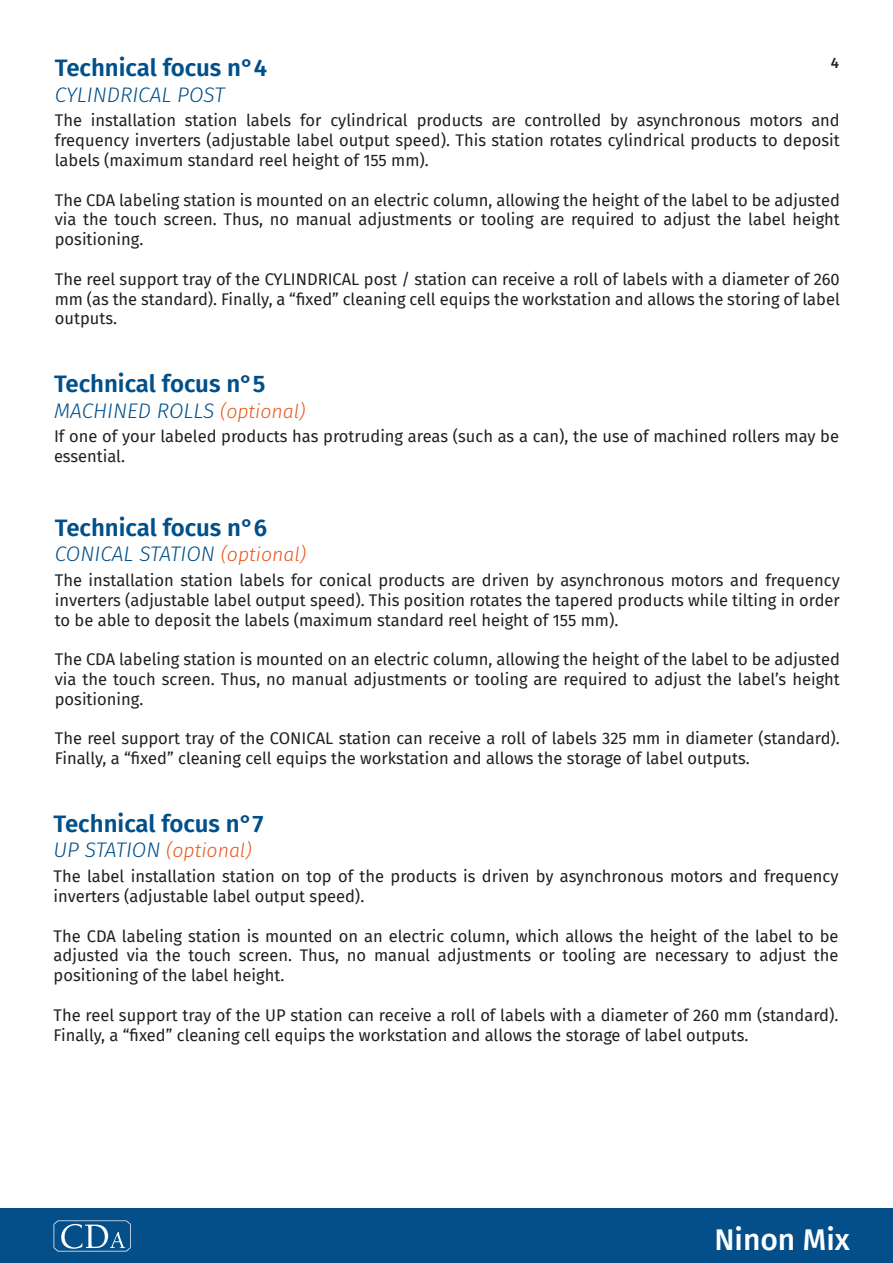
<style>
.page{position:relative;width:893px;height:1263px;background:#fff}
.page>*{position:absolute;margin:0;border:0;box-sizing:border-box;transform-origin:0 0}
.t1{font:500 30px "Fira Sans";color:#fff}
.t2{font:600 24px "Fira Sans";color:#01508a}
.t3{font:italic 300 21px "Fira Sans";color:#01508a}
.t4{font:italic 300 19.5px "Fira Sans";color:#e9551c}
.t5{font:16.5px/19.8px "Fira Sans";color:#231f20;text-align:justify}
.t6{font:500 15px "Fira Sans";color:#231f20}
.s1{font-size:19.5px;color:#e9551c}
.s2{font-size:21px;color:#01508a}
</style>
<div class="page">
<div style="left:0;top:1209px;width:893px;height:54px;background:#044f8a"></div>
<svg style="left:54px;top:1220px;width:77px;height:31px"></svg>
<p class="t2" style="left:55px;top:48px;width:214px">Technical focus n°4</p>
<p class="t3" style="left:55px;top:80px;width:171px">CYLINDRICAL POST</p>
<p class="t6" style="left:831px;top:51px;width:10px">4</p>
<p class="t5" style="left:55px;top:110px;width:786px">The installation station labels for cylindrical products are controlled by asynchronous motors and frequency inverters (adjustable label output speed). This station rotates cylindrical products to deposit labels (maximum standard reel height of 155 mm).</p>
<p class="t5" style="left:55px;top:189px;width:786px">The CDA labeling station is mounted on an electric column, allowing the height of the label to be adjusted via the touch screen. Thus, no manual adjustments or tooling are required to adjust the label height positioning.</p>
<p class="t5" style="left:55px;top:269px;width:786px">The reel support tray of the CYLINDRICAL post / station can receive a roll of labels with a diameter of 260 mm (as the standard). Finally, a “fixed” cleaning cell equips the workstation and allows the storing of label outputs.</p>
<p class="t2" style="left:54px;top:364px;width:213px">Technical focus n°5</p>
<p class="t3" style="left:54px;top:396px;width:253px">MACHINED ROLLS <span class="s1">(optional)</span></p>
<p class="t5" style="left:54px;top:426px;width:787px">If one of your labeled products has protruding areas (such as a can), the use of machined rollers may be essential.</p>
<p class="t2" style="left:55px;top:508px;width:214px">Technical focus n°6</p>
<p class="t3" style="left:55px;top:539px;width:253px">CONICAL STATION <span class="s1">(optional)</span></p>
<p class="t5" style="left:55px;top:570px;width:786px">The installation station labels for conical products are driven by asynchronous motors and frequency inverters (adjustable label output speed). This position rotates the tapered products while tilting in order to be able to deposit the labels (maximum standard reel height of 155 mm).</p>
<p class="t5" style="left:55px;top:649px;width:786px">The CDA labeling station is mounted on an electric column, allowing the height of the label to be adjusted via the touch screen. Thus, no manual adjustments or tooling are required to adjust the label’s height positioning.</p>
<p class="t5" style="left:55px;top:728px;width:786px">The reel support tray of the CONICAL station can receive a roll of labels 325 mm in diameter (standard).<br>Finally, a “fixed” cleaning cell equips the workstation and allows the storage of label outputs.</p>
<p class="t2" style="left:54px;top:804px;width:211px">Technical focus n°7</p>
<p class="t4" style="left:54px;top:837px;width:200px"><span class="s2">UP STATION</span> (optional)</p>
<p class="t5" style="left:54px;top:866px;width:787px">The label installation station on top of the products is driven by asynchronous motors and frequency inverters (adjustable label output speed).</p>
<p class="t5" style="left:54px;top:925px;width:786px">The CDA labeling station is mounted on an electric column, which allows the height of the label to be adjusted via the touch screen. Thus, no manual adjustments or tooling are necessary to adjust the positioning of the label height.</p>
<p class="t5" style="left:54px;top:1005px;width:786px">The reel support tray of the UP station can receive a roll of labels with a diameter of 260 mm (standard).<br>Finally, a “fixed” cleaning cell equips the workstation and allows the storage of label outputs.</p>
<h1 class="t1" style="left:714px;top:1215px;width:137px">Ninon Mix</h1>
</div>
